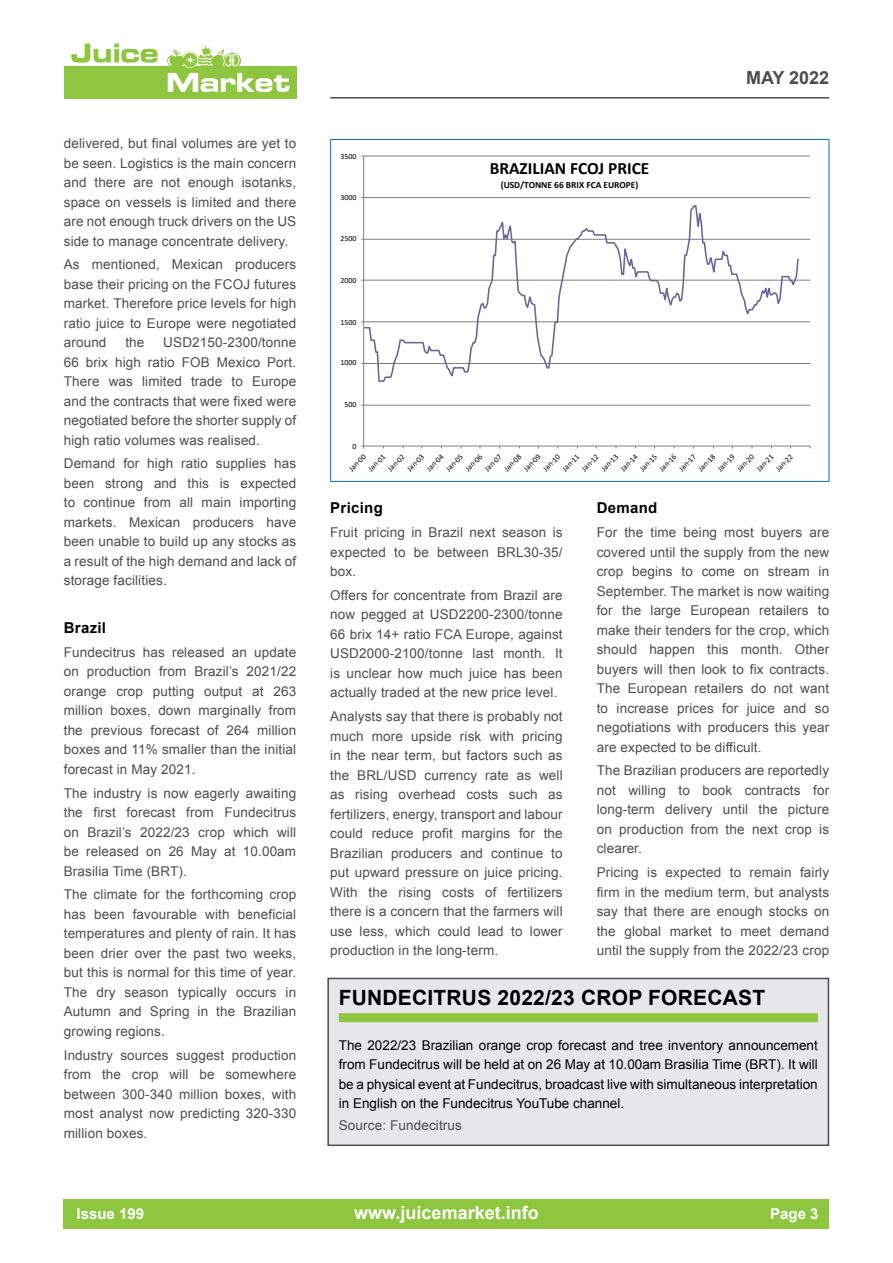
<style>
.page{position:relative;width:893px;height:1263px;background:#fff}
.page>*{position:absolute;margin:0;border:0;box-sizing:border-box;transform-origin:0 0}
.t1{font:700 21px "Arial";letter-spacing:.01em;color:#000}
.t2{font:700 18px "Arial";color:#fff}
.t3{font:700 18px "Arial";color:#4d4d4f}
.t4{font:700 17.25px "Calibri";color:#000}
.t5{font:700 15px "Arial";letter-spacing:.02em;color:#000}
.t6{font:700 15px "Arial";color:#fff}
.t7{font:13.5px/19.5px "Arial";letter-spacing:.01em;color:#4d4d4f;text-align:justify}
.t8{font:13.5px/19.5px "Arial";color:#000;text-align:justify}
.t9{font:700 9.45px "Calibri";color:#000}
.t10{font:7.8px "Calibri";letter-spacing:-.005em;color:#000}
</style>
<div class="page">
<div style="left:64px;top:1199px;width:765px;height:30px;background:#8ec63f"></div>
<hr style="left:330px;top:97px;width:499px;height:2px;background:#4d4d4f">
<div style="left:64px;top:66px;width:232px;height:32px;background:#8ec63f"></div>
<svg style="left:71px;top:44px;width:87px;height:19px"></svg>
<svg style="left:167px;top:45px;width:123px;height:47px"></svg>
<div style="left:327px;top:978px;width:502px;height:168px;background:#e6e7e8;border:2px solid #4d4d4f"></div>
<div style="left:339px;top:1013px;width:479px;height:9px;background:#8ec63f"></div>
<hr style="left:364px;top:405px;width:446px;height:1px;background:#808080">
<hr style="left:364px;top:363px;width:446px;height:1px;background:#808080">
<hr style="left:364px;top:322px;width:446px;height:1px;background:#808080">
<hr style="left:364px;top:280px;width:446px;height:1px;background:#808080">
<hr style="left:364px;top:239px;width:446px;height:1px;background:#808080">
<hr style="left:364px;top:197px;width:446px;height:1px;background:#808080">
<hr style="left:364px;top:156px;width:446px;height:1px;background:#808080">
<hr style="left:363px;top:156px;width:1px;height:290px;background:#808080">
<hr style="left:364px;top:446px;width:446px;height:1px;background:#808080">
<svg style="left:363px;top:203px;width:437px;height:180px"></svg>
<p class="t7" style="left:64px;top:134px;width:234px">delivered, but final volumes are yet to be seen. Logistics is the main concern and there are not enough isotanks, space on vessels is limited and there are not enough truck drivers on the US side to manage concentrate delivery.</p>
<p class="t7" style="left:64px;top:255px;width:234px">As mentioned, Mexican producers base their pricing on the FCOJ futures market. Therefore price levels for high ratio juice to Europe were negotiated around</p>
<p class="t7" style="left:64px;top:333px;width:234px;text-indent:100px">USD2150-2300/tonne 66 brix high ratio FOB Mexico Port.<br>There was limited trade to Europe and the contracts that were fixed were negotiated before the shorter supply of high ratio volumes was realised.</p>
<p class="t7" style="left:64px;top:454px;width:234px">Demand for high ratio supplies has been strong and this is expected to continue from all main importing markets. Mexican producers have been unable to build up any stocks as a result of the high demand and lack of storage facilities.</p>
<p class="t5" style="left:64px;top:618px;width:44px">Brazil</p>
<p class="t7" style="left:64px;top:642px;width:234px">Fundecitrus has released an update on production from Brazil’s 2021/22 orange crop putting output at 263 million boxes, down marginally from the previous forecast of 264 million boxes and 11% smaller than the initial forecast in May 2021.</p>
<p class="t7" style="left:64px;top:783px;width:234px">The industry is now eagerly awaiting the first forecast from Fundecitrus on Brazil’s 2022/23 crop which will be released on 26 May at 10.00am Brasilia Time (BRT).</p>
<p class="t7" style="left:64px;top:885px;width:234px">The climate for the forthcoming crop has been favourable with beneficial temperatures and plenty of rain. It has been drier over the past two weeks, but this is normal for this time of year.<br>The dry season typically occurs in Autumn and Spring in the Brazilian growing regions.</p>
<p class="t7" style="left:64px;top:1045px;width:234px">Industry sources suggest production from the crop will be somewhere between 300-340 million boxes, with most analyst now predicting 320-330 million boxes.</p>
<p class="t7" style="left:125px;top:333px;width:21px">the</p>
<p class="t10" style="left:341px;top:151px;width:17px">3500</p>
<p class="t10" style="left:341px;top:192px;width:17px">3000</p>
<p class="t10" style="left:341px;top:233px;width:17px">2500</p>
<p class="t10" style="left:341px;top:275px;width:17px">2000</p>
<p class="t10" style="left:341px;top:317px;width:17px">1500</p>
<p class="t10" style="left:341px;top:357px;width:17px">1000</p>
<p class="t10" style="left:345px;top:399px;width:13px">500</p>
<p class="t10" style="left:352px;top:441px;width:5px">0</p>
<p class="t4" style="left:490px;top:156px;width:161px">BRAZILIAN FCOJ PRICE</p>
<p class="t9" style="left:501px;top:178px;width:139px">(USD/TONNE 66 BRIX FCA EUROPE)</p>
<h2 class="t3" style="left:746px;top:66px;width:85px">MAY 2022</h2>
<p class="t10" style="left:346px;top:466px;width:22px;rotate:-45deg">Jan-00</p>
<p class="t10" style="left:366px;top:466px;width:22px;rotate:-45deg">Jan-01</p>
<p class="t10" style="left:385px;top:466px;width:22px;rotate:-45deg">Jan-02</p>
<p class="t10" style="left:405px;top:466px;width:22px;rotate:-45deg">Jan-03</p>
<p class="t10" style="left:424px;top:466px;width:22px;rotate:-45deg">Jan-04</p>
<p class="t10" style="left:443px;top:466px;width:22px;rotate:-45deg">Jan-05</p>
<p class="t10" style="left:463px;top:466px;width:22px;rotate:-45deg">Jan-06</p>
<p class="t10" style="left:482px;top:466px;width:22px;rotate:-45deg">Jan-07</p>
<p class="t10" style="left:502px;top:466px;width:22px;rotate:-45deg">Jan-08</p>
<p class="t10" style="left:521px;top:466px;width:22px;rotate:-45deg">Jan-09</p>
<p class="t10" style="left:540px;top:466px;width:22px;rotate:-45deg">Jan-10</p>
<p class="t10" style="left:560px;top:466px;width:22px;rotate:-45deg">Jan-11</p>
<p class="t10" style="left:579px;top:466px;width:22px;rotate:-45deg">Jan-12</p>
<p class="t10" style="left:599px;top:466px;width:22px;rotate:-45deg">Jan-13</p>
<p class="t10" style="left:618px;top:466px;width:22px;rotate:-45deg">Jan-14</p>
<p class="t10" style="left:637px;top:466px;width:22px;rotate:-45deg">Jan-15</p>
<p class="t10" style="left:657px;top:466px;width:22px;rotate:-45deg">Jan-16</p>
<p class="t10" style="left:676px;top:466px;width:22px;rotate:-45deg">Jan-17</p>
<p class="t10" style="left:696px;top:466px;width:22px;rotate:-45deg">Jan-18</p>
<p class="t10" style="left:715px;top:466px;width:22px;rotate:-45deg">Jan-19</p>
<p class="t10" style="left:735px;top:466px;width:22px;rotate:-45deg">Jan-20</p>
<p class="t10" style="left:754px;top:466px;width:22px;rotate:-45deg">Jan-21</p>
<p class="t10" style="left:773px;top:466px;width:22px;rotate:-45deg">Jan-22</p>
<p class="t5" style="left:330px;top:498px;width:54px">Pricing</p>
<p class="t7" style="left:330px;top:523px;width:234px">Fruit pricing in Brazil next season is expected to be between BRL30-35/ box.</p>
<p class="t7" style="left:330px;top:586px;width:234px">Offers for concentrate from Brazil are now pegged at USD2200-2300/tonne 66 brix 14+ ratio FCA Europe, against USD2000-2100/tonne last month. It is unclear how much juice has been actually traded at the new price level.</p>
<p class="t7" style="left:330px;top:707px;width:234px">Analysts say that there is probably not much more upside risk with pricing in the near term, but factors such as the BRL/USD currency rate as well as rising overhead costs such as fertilizers, energy, transport and labour could reduce profit margins for the Brazilian producers and continue to put upward pressure on juice pricing.<br>With the rising costs of fertilizers there is a concern that the farmers will use less, which could lead to lower production in the long-term.</p>
<p class="t5" style="left:597px;top:498px;width:62px">Demand</p>
<p class="t7" style="left:597px;top:523px;width:234px">For the time being most buyers are covered until the supply from the new crop begins to come on stream in September. The market is now waiting for the large European retailers to make their tenders for the crop, which should happen this month. Other buyers will then look to fix contracts.<br>The European retailers do not want to increase prices for juice and so negotiations with producers this year are expected to be difficult.</p>
<p class="t7" style="left:597px;top:761px;width:234px">The Brazilian producers are reportedly not willing to book contracts for long-term delivery until the picture on production from the next crop is clearer.</p>
<p class="t7" style="left:597px;top:863px;width:234px">Pricing is expected to remain fairly firm in the medium term, but analysts say that there are enough stocks on the global market to meet demand until the supply from the 2022/23 crop</p>
<h1 class="t1" style="left:339px;top:983px;width:428px">FUNDECITRUS 2022/23 CROP FORECAST</h1>
<p class="t8" style="left:339px;top:1035px;width:481px">The 2022/23 Brazilian orange crop forecast and tree inventory announcement from Fundecitrus will be held at on 26 May at 10.00am Brasilia Time (BRT). It will be a physical event at Fundecitrus, broadcast live with simultaneous interpretation in English on the Fundecitrus YouTube channel.</p>
<p class="t7" style="left:339px;top:1116px;width:125px">Source: Fundecitrus</p>
<p class="t6" style="left:77px;top:1203px;width:69px">Issue 199</p>
<h2 class="t2" style="left:354px;top:1200px;width:186px">www.juicemarket.info</h2>
<p class="t6" style="left:770px;top:1203px;width:50px">Page 3</p>
</div>
